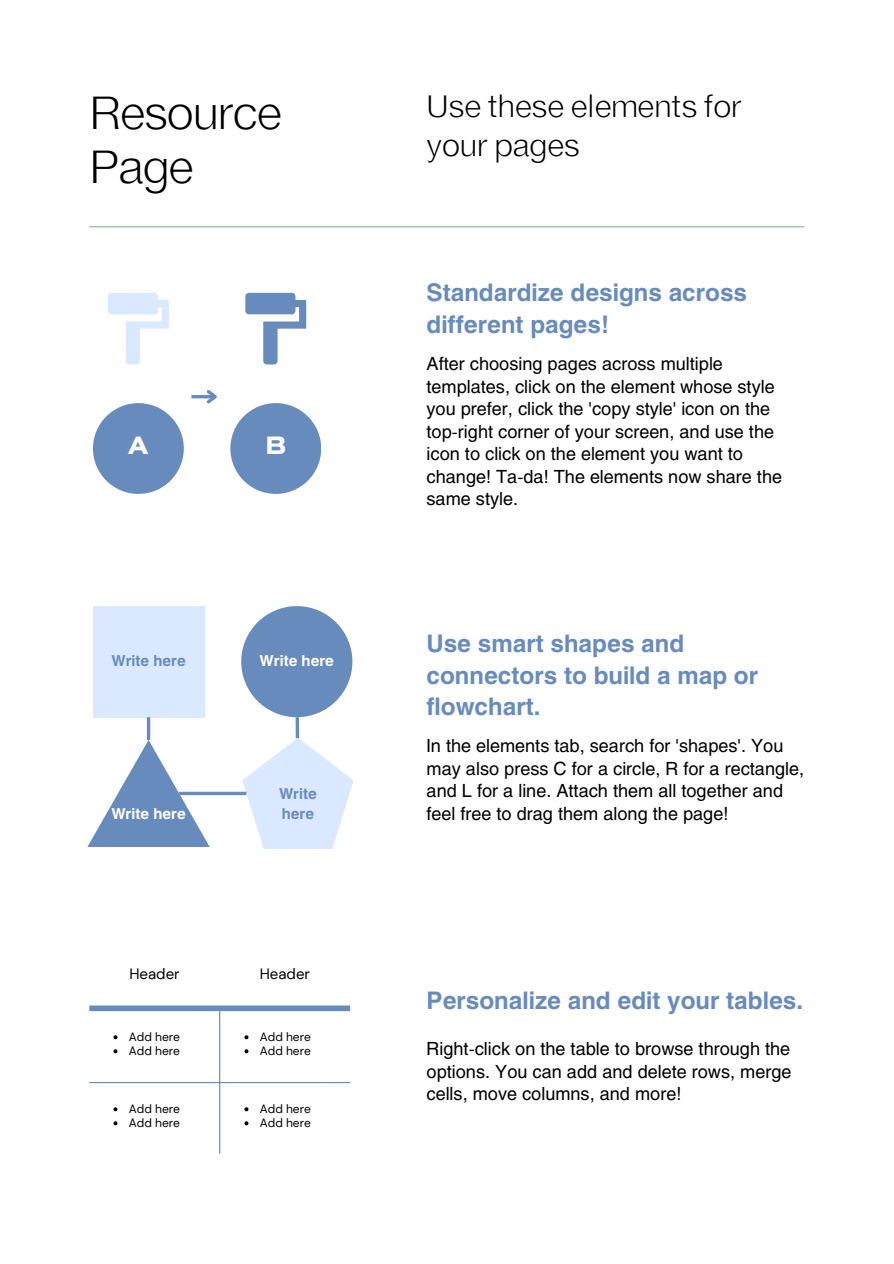
<style>
.page{position:relative;width:894px;height:1264px;background:#fff}
.page>*{position:absolute;margin:0;border:0;box-sizing:border-box;transform-origin:0 0}
.t1{font:300 45px/54px "EFT New Letter";color:#000001}
.t2{font:300 30px/38.2px "EFT New Letter";letter-spacing:.02em;color:#000001}
.t3{font:700 24px/31.5px "Helios";color:#688bbd}
.t4{font:700 24px "Helios Ext";color:#fff}
.t5{font:18px/22.5px "Helios";color:#000001}
.t6{font:700 15px/20.2px "Helios";color:#688bbd}
.t7{font:700 15px "Helios";color:#fff}
.t8{font:15px "DM Sans";color:#000001}
.t9{font:12px "DM Sans";color:#000001}
</style>
<div class="page">
<div style="left:93px;top:606px;width:111px;height:111px;background:#dae9ff"></div>
<svg style="left:295px;top:717px;width:4px;height:21px"></svg>
<div style="left:241px;top:606px;width:111px;height:111px;background:#688bbd;border-radius:50%"></div>
<svg style="left:87px;top:740px;width:123px;height:107px"></svg>
<svg style="left:242px;top:738px;width:111px;height:111px"></svg>
<svg style="left:179px;top:791px;width:67px;height:4px"></svg>
<hr style="left:191px;top:395px;width:24px;height:3px;background:#688bbd">
<svg style="left:204px;top:390px;width:13px;height:14px"></svg>
<hr style="left:147px;top:717px;width:3px;height:23px;background:#688bbd">
<svg style="left:113px;top:1035px;width:4px;height:4px"></svg>
<svg style="left:113px;top:1049px;width:4px;height:4px"></svg>
<svg style="left:244px;top:1035px;width:4px;height:4px"></svg>
<svg style="left:244px;top:1049px;width:4px;height:4px"></svg>
<svg style="left:113px;top:1107px;width:4px;height:4px"></svg>
<svg style="left:113px;top:1121px;width:4px;height:4px"></svg>
<svg style="left:244px;top:1107px;width:4px;height:4px"></svg>
<svg style="left:244px;top:1121px;width:4px;height:4px"></svg>
<hr style="left:219px;top:1011px;width:1px;height:142px;background:#688bbd">
<hr style="left:89px;top:1082px;width:261px;height:1px;background:#688bbd">
<div style="left:89px;top:1005px;width:261px;height:6px;background:#688bbd"></div>
<svg style="left:108px;top:293px;width:61px;height:71px"></svg>
<svg style="left:245px;top:293px;width:61px;height:71px"></svg>
<hr style="left:89px;top:226px;width:715px;height:1px;background:#8db881">
<div style="left:93px;top:403px;width:91px;height:91px;background:#688bbd;border-radius:50%"></div>
<div style="left:230px;top:403px;width:91px;height:91px;background:#688bbd;border-radius:50%"></div>
<p class="t1" style="left:89px;top:89px;width:193px">Resource<br>Page</p>
<p class="t4" style="left:129px;top:436px;width:21px">A</p>
<p class="t4" style="left:265px;top:436px;width:22px">B</p>
<h1 class="t6" style="left:111px;top:650px;width:76px">Write here</h1>
<h2 class="t7" style="left:259px;top:651px;width:76px">Write here</h2>
<p class="t7" style="left:111px;top:803px;width:76px">Write here</p>
<p class="t6" style="left:279px;top:783px;width:39px">Write here</p>
<p class="t8" style="left:129px;top:964px;width:52px">Header</p>
<p class="t8" style="left:260px;top:964px;width:52px">Header</p>
<h3 class="t9" style="left:129px;top:1029px;width:53px">Add here</h3>
<h4 class="t9" style="left:129px;top:1043px;width:53px">Add here</h4>
<p class="t9" style="left:129px;top:1101px;width:53px">Add here</p>
<p class="t9" style="left:129px;top:1115px;width:53px">Add here</p>
<p class="t9" style="left:260px;top:1029px;width:53px">Add here</p>
<p class="t9" style="left:260px;top:1043px;width:53px">Add here</p>
<h3 class="t9" style="left:260px;top:1101px;width:53px">Add here</h3>
<h4 class="t9" style="left:260px;top:1115px;width:53px">Add here</h4>
<p class="t2" style="left:426px;top:90px;width:316px">Use these elements for your pages</p>
<p class="t3" style="left:426px;top:276px;width:322px">Standardize designs across different pages!</p>
<p class="t5" style="left:426px;top:352px;width:357px">After choosing pages across multiple templates, click on the element whose style you prefer, click the 'copy style' icon on the top-right corner of your screen, and use the icon to click on the element you want to change! Ta-da! The elements now share the same style.</p>
<p class="t3" style="left:426px;top:627px;width:333px">Use smart shapes and connectors to build a map or flowchart.</p>
<p class="t5" style="left:426px;top:734px;width:379px">In the elements tab, search for 'shapes'. You may also press C for a circle, R for a rectangle, and L for a line. Attach them all together and feel free to drag them along the page!</p>
<p class="t3" style="left:426px;top:984px;width:378px">Personalize and edit your tables.</p>
<p class="t5" style="left:426px;top:1036px;width:366px;text-align:justify">Right-click on the table to browse through the options. You can add and delete rows, merge cells, move columns, and more!</p>
</div>
